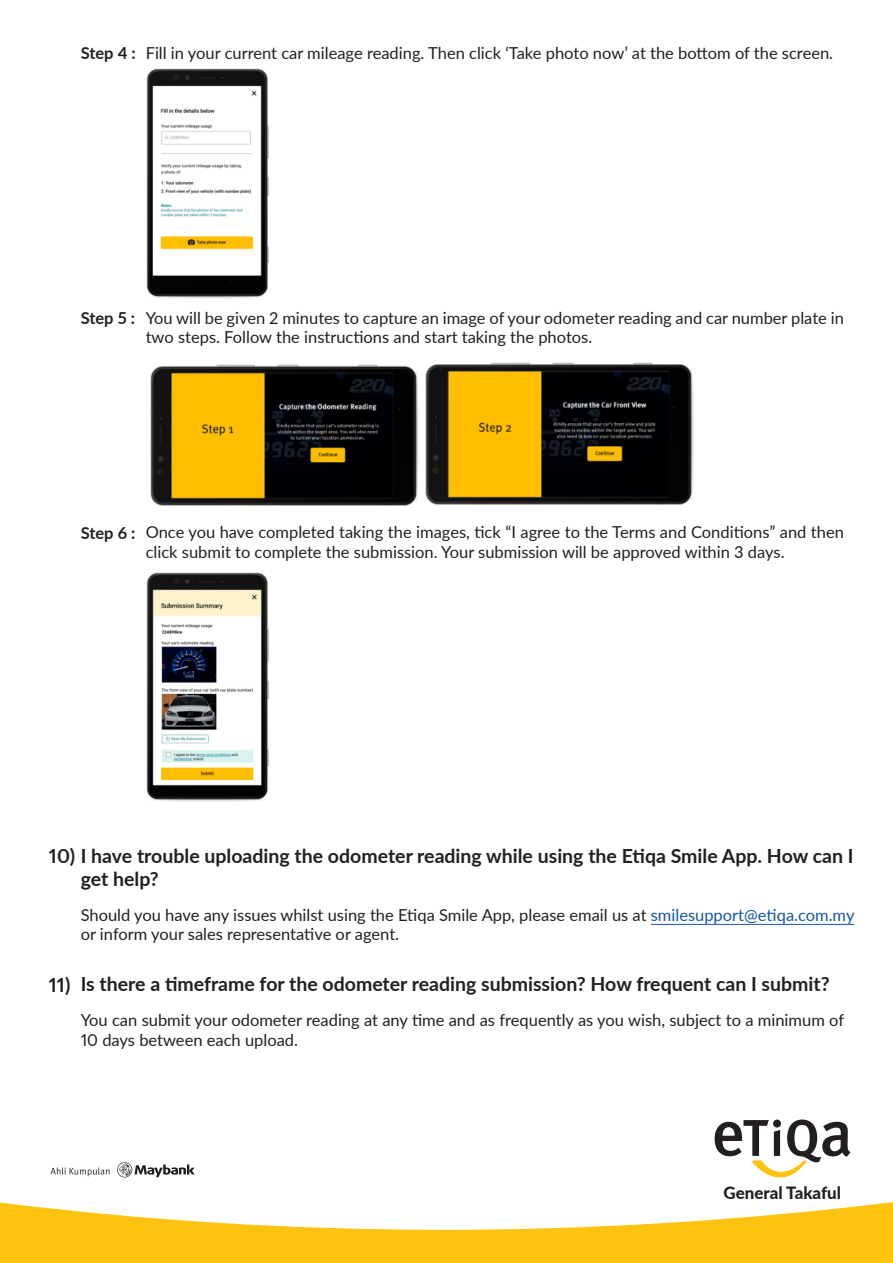
<style>
.page{position:relative;width:893px;height:1263px;background:#fff}
.page>*{position:absolute;margin:0;border:0;box-sizing:border-box;transform-origin:0 0}
.t1{font:700 19.5px/23.4px "Lato";color:#231f20}
.t2{font:800 16.95px "Lato";color:#231f20}
.t3{font:16.5px/19.8px "Lato";color:#231f20}
.t4{font:700 16.5px "Lato";letter-spacing:-.005em;color:#231f20}
.s1{font-weight:700}
.s2{color:#1556a6}
</style>
<div class="page">
<svg style="left:0;top:1202px;width:893px;height:61px;fill:#fec210"></svg>
<svg style="left:715px;top:1119px;width:135px;height:58px"></svg>
<div style="left:773px;top:1119px;width:8px;height:8px;background:#231f20;border-radius:50%"></div>
<svg style="left:117px;top:1162px;width:78px;height:15px"></svg>
<svg style="left:50px;top:1167px;width:59px;height:9px"></svg>
<hr style="left:651px;top:924px;width:203px;height:1px;background:#1556a6">
<img style="left:146px;top:68px;width:123px;height:231px">
<img style="left:150px;top:364px;width:269px;height:142px">
<img style="left:425px;top:362px;width:269px;height:143px">
<img style="left:146px;top:572px;width:123px;height:230px">
<p class="t3" style="left:81px;top:42px;width:754px"><span class="s1">Step 4 :</span> Fill in your current car mileage reading. Then click ‘Take photo now’ at the bottom of the screen.</p>
<p class="t4" style="left:81px;top:306px;width:56px">Step 5 :</p>
<p class="t3" style="left:146px;top:307px;width:700px">You will be given 2 minutes to capture an image of your odometer reading and car number plate in two steps. Follow the instructions and start taking the photos.</p>
<p class="t4" style="left:81px;top:520px;width:56px">Step 6 :</p>
<p class="t3" style="left:146px;top:522px;width:700px">Once you have completed taking the images, tick “I agree to the Terms and Conditions” and then click submit to complete the submission. Your submission will be approved within 3 days.</p>
<p class="t1" style="left:81px;top:843px;width:774px;text-indent:-32px">10) I have trouble uploading the odometer reading while using the Etiqa Smile App. How can I get help?</p>
<p class="t3" style="left:81px;top:904px;width:775px">Should you have any issues whilst using the Etiqa Smile App, please email us at <span class="s2">smilesupport@etiqa.com.my </span>or inform your sales representative or agent.</p>
<p class="t1" style="left:81px;top:972px;width:750px">Is there a timeframe for the odometer reading submission? How frequent can I submit?</p>
<p class="t3" style="left:81px;top:1009px;width:765px">You can submit your odometer reading at any time and as frequently as you wish, subject to a minimum of<br>10 days between each upload.</p>
<p class="t1" style="left:49px;top:972px;width:23px">11)</p>
<p class="t2" style="left:724px;top:1180px;width:119px">General Takaful</p>
</div>
